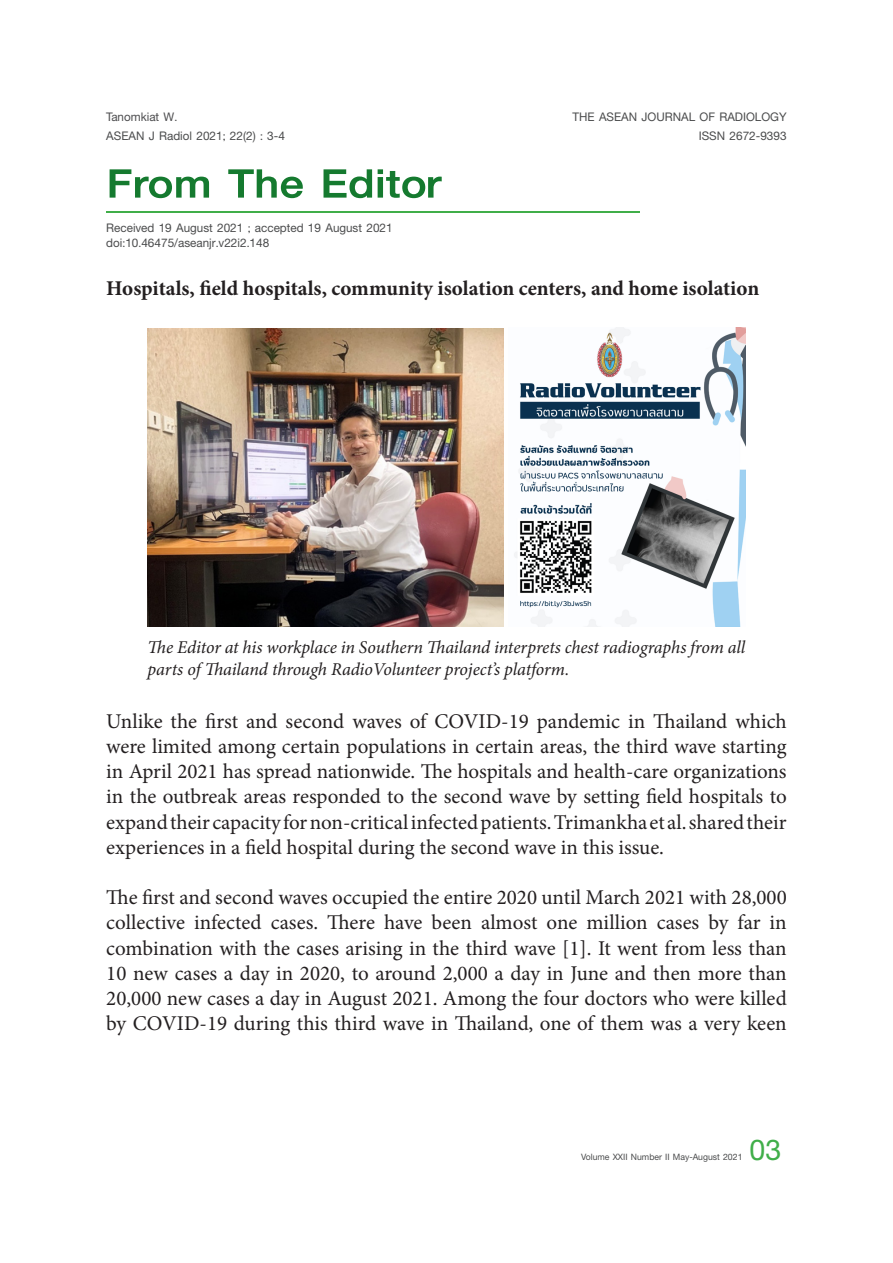
<style>
.page{position:relative;width:893px;height:1263px;background:#fff}
.page>*{position:absolute;margin:0;border:0;box-sizing:border-box;transform-origin:0 0}
.t1{font:60px "PSL Kanda Modern Extra Pro";color:#157a2f;scale:1.09 1}
.t2{font:700 43.5px "PSL Kanda Pro";color:#40ae49}
.t3{font:21px/25.2px "Minion Pro";color:#231f20;text-align:justify}
.t4{font:700 21px "Minion Pro";color:#231f20}
.t5{font:700 18px/15px "PSL Kanda Pro";color:#4b4c4d}
.t6{font:italic 18px/21.6px "Minion Pro";letter-spacing:-.01em;color:#231f20}
.t7{font:700 18px "PSL Kanda Pro";color:#4d4d4f}
.t8{font:700 13.35px "PSL Kanda Pro";color:#4b4c4d}
</style>
<div class="page">
<hr style="left:106px;top:211px;width:534px;height:2px;background:#40ae49">
<img style="left:148px;top:328px;width:356px;height:299px">
<img style="left:514px;top:328px;width:231px;height:299px">
<p class="t7" style="left:106px;top:107px;width:72px">Tanomkiat W.</p>
<p class="t5" style="left:106px;top:128px;width:180px">ASEAN J Radiol 2021; 22(2) : 3-4</p>
<h1 class="t1" style="left:106px;top:151px;width:309px">From The Editor</h1>
<p class="t5" style="left:106px;top:221px;width:288px">Received 19 August 2021 ; accepted 19 August 2021 doi:10.46475/aseanjr.v22i2.148</p>
<p class="t5" style="left:572px;top:109px;width:216px">THE ASEAN JOURNAL OF RADIOLOGY</p>
<p class="t5" style="left:699px;top:128px;width:89px">ISSN 2672-9393</p>
<p class="t4" style="left:106px;top:274px;width:654px">Hospitals, field hospitals, community isolation centers, and home isolation</p>
<p class="t6" style="left:148px;top:636px;width:599px">The Editor at his workplace in Southern Thailand interprets chest radiographs from all parts of Thailand through RadioVolunteer project’s platform.</p>
<p class="t3" style="left:106px;top:708px;width:682px">Unlike the first and second waves of COVID-19 pandemic in Thailand which were limited among certain populations in certain areas, the third wave starting in April 2021 has spread nationwide. The hospitals and health-care organizations in the outbreak areas responded to the second wave by setting field hospitals to expand their capacity for non-critical infected patients. Trimankha et al. shared their experiences in a field hospital during the second wave in this issue.</p>
<p class="t3" style="left:106px;top:885px;width:682px">The first and second waves occupied the entire 2020 until March 2021 with 28,000 collective infected cases. There have been almost one million cases by far in combination with the cases arising in the third wave [1]. It went from less than 10 new cases a day in 2020, to around 2,000 a day in June and then more than 20,000 new cases a day in August 2021. Among the four doctors who were killed by COVID-19 during this third wave in Thailand, one of them was a very keen</p>
<p class="t8" style="left:581px;top:1149px;width:163px">Volume XXII Number II May-August 2021</p>
<h2 class="t2" style="left:749px;top:1125px;width:33px">03</h2>
</div>
